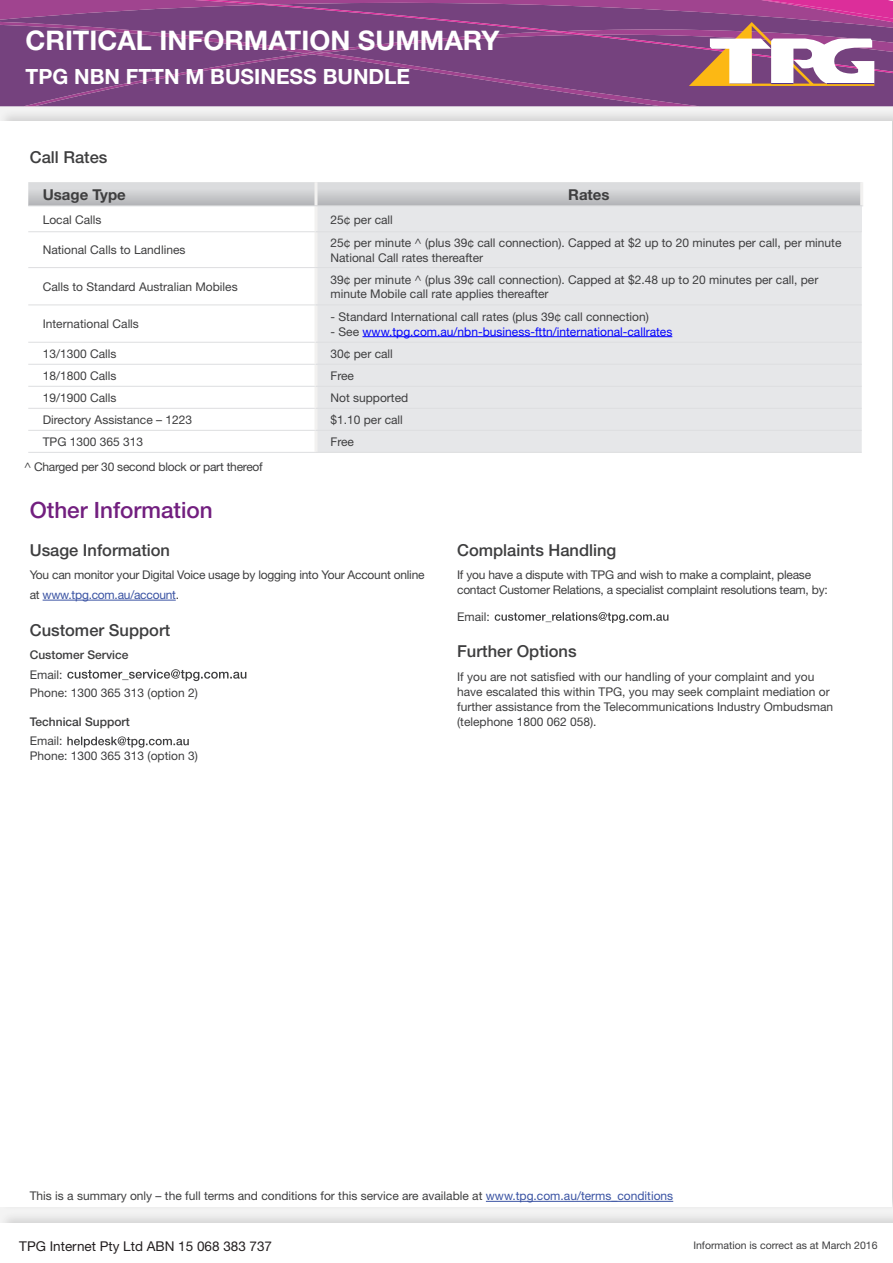
<style>
.page{position:relative;width:893px;height:1263px;background:#fff}
.page>*{position:absolute;margin:0;border:0;box-sizing:border-box;transform-origin:0 0}
.t1{font:700 27px "Helvetica Neue LT";color:#fff}
.Heading_1{font:500 22.5px "Helvetica Neue LT";color:#721f7f}
.t2{font:700 21px "Helvetica Neue LT";color:#fff}
.No_Spacing{font:500 16.5px "Helvetica Neue LT";color:#3e3e3f}
.List_Paragraph{font:500 16.5px "Helvetica Neue LT";color:#3e3e3f}
.t3{font:700 15px "Helvetica Neue";color:#3e3e3f}
.t4{font:13.5px "Helvetica Neue LT";color:#231f20}
.t5{font:12px/14.4px "Helvetica Neue";color:#3e3e3f}
.No_Spacing-2{font:12px/15px "Helvetica Neue LT";color:#3e3e3f}
.No_Spacing-3{font:12px/19.8px "Helvetica Neue LT";letter-spacing:-.02em;color:#3e3e3f}
.List_Paragraph-2{font:12px "Helvetica Neue LT";color:#3e3e3f}
.t6{font:12px "Helvetica Neue";color:#00f}
.No_Spacing-4{font:500 12px "Helvetica Neue LT";color:#3e3e3f}
.t7{font:10.5px "Helvetica Neue LT";color:#3e3e3f}
.s1{color:#3e3e3f}
.s2{color:#3a53a3}
</style>
<div class="page">
<div style="left:0;top:1211px;width:893px;height:52px;background:#231f20;opacity:.15"></div>
<div style="left:0;top:1223px;width:893px;height:40px;background:#fff"></div>
<svg style="left:0;top:0;width:893px;height:106px;background:#864e86"></svg>
<hr style="left:486px;top:1201px;width:187px;height:1px;background:#3a53a3">
<svg style="left:28px;top:182px;width:832px;height:23px;background:#cccdd0"></svg>
<div style="left:316px;top:206px;width:546px;height:26px;background:#e6e7e9"></div>
<svg style="left:28px;top:304px;width:286px;height:1px"></svg>
<div style="left:317px;top:232px;width:545px;height:220px;background:#e6e7e9"></div>
<hr style="left:314px;top:232px;width:3px;height:35px;background:#f2f1f0">
<hr style="left:28px;top:267px;width:288px;height:1px;background:#dddee0">
<hr style="left:28px;top:342px;width:288px;height:1px;background:#dddee0">
<hr style="left:28px;top:364px;width:288px;height:1px;background:#dddee0">
<hr style="left:28px;top:386px;width:288px;height:1px;background:#dddee0">
<hr style="left:28px;top:408px;width:288px;height:1px;background:#dddee0">
<hr style="left:28px;top:430px;width:288px;height:1px;background:#dddee0">
<hr style="left:28px;top:452px;width:288px;height:1px;background:#dddee0">
<hr style="left:314px;top:268px;width:3px;height:37px;background:#f2f1f0">
<hr style="left:314px;top:305px;width:3px;height:37px;background:#f2f1f0">
<hr style="left:314px;top:343px;width:3px;height:21px;background:#f2f1f0">
<hr style="left:314px;top:365px;width:3px;height:21px;background:#f2f1f0">
<hr style="left:314px;top:387px;width:3px;height:21px;background:#f2f1f0">
<hr style="left:314px;top:409px;width:3px;height:21px;background:#f2f1f0">
<hr style="left:314px;top:431px;width:3px;height:21px;background:#f2f1f0">
<hr style="left:316px;top:267px;width:546px;height:1px;background:#dddee0">
<hr style="left:316px;top:305px;width:546px;height:1px;background:#dddee0">
<hr style="left:316px;top:342px;width:546px;height:1px;background:#dddee0">
<hr style="left:316px;top:364px;width:546px;height:1px;background:#dddee0">
<hr style="left:316px;top:386px;width:546px;height:1px;background:#dddee0">
<hr style="left:316px;top:408px;width:546px;height:1px;background:#dddee0">
<hr style="left:316px;top:430px;width:546px;height:1px;background:#dddee0">
<hr style="left:316px;top:452px;width:546px;height:1px;background:#dddee0">
<hr style="left:28px;top:231px;width:288px;height:1px;background:#dddee0">
<hr style="left:314px;top:206px;width:3px;height:25px;background:#f2f1f0">
<hr style="left:314px;top:182px;width:3px;height:23px;background:#f2f1f0">
<hr style="left:316px;top:231px;width:546px;height:1px;background:#dddee0">
<hr style="left:28px;top:305px;width:288px;height:1px;background:#dddee0">
<hr style="left:860px;top:182px;width:3px;height:23px;background:#f2f1f0">
<hr style="left:28px;top:205px;width:288px;height:1px;background:#dddee0">
<hr style="left:316px;top:205px;width:547px;height:1px;background:#dddee0">
<hr style="left:362px;top:336px;width:310px;height:1px;background:#00f">
<hr style="left:43px;top:600px;width:133px;height:1px;background:#3a53a3">
<svg style="left:67px;top:669px;width:179px;height:12px"></svg>
<svg style="left:67px;top:736px;width:122px;height:12px"></svg>
<svg style="left:495px;top:612px;width:173px;height:11px"></svg>
<p class="t1" style="left:26px;top:23px;width:475px">CRITICAL INFORMATION SUMMARY</p>
<p class="t2" style="left:26px;top:63px;width:386px">TPG NBN FTTN M BUSINESS BUNDLE</p>
<p class="List_Paragraph" style="left:30px;top:147px;width:79px">Call Rates</p>
<p class="t3" style="left:43px;top:185px;width:85px">Usage Type</p>
<p class="t3" style="left:568px;top:185px;width:43px">Rates</p>
<p class="t5" style="left:43px;top:212px;width:60px">Local Calls</p>
<p class="t5" style="left:330px;top:212px;width:64px">25¢ per call</p>
<p class="t5" style="left:43px;top:243px;width:144px">National Calls to Landlines</p>
<p class="t5" style="left:330px;top:236px;width:512px">25¢ per minute ^ (plus 39¢ call connection). Capped at $2 up to 20 minutes per call, per minute<br>National Call rates thereafter</p>
<p class="t5" style="left:43px;top:279px;width:196px">Calls to Standard Australian Mobiles</p>
<p class="t5" style="left:330px;top:272px;width:489px">39¢ per minute ^ (plus 39¢ call connection). Capped at $2.48 up to 20 minutes per call, per minute Mobile call rate applies thereafter</p>
<p class="t5" style="left:43px;top:317px;width:98px">International Calls</p>
<p class="t5" style="left:330px;top:309px;width:320px">- Standard International call rates (plus 39¢ call connection)</p>
<p class="t6" style="left:330px;top:324px;width:343px"><span class="s1">- See</span> www.tpg.com.au/nbn-business-fttn/international-callrates</p>
<p class="t5" style="left:43px;top:346px;width:75px">13/1300 Calls</p>
<p class="t5" style="left:330px;top:346px;width:64px">30¢ per call</p>
<p class="t5" style="left:43px;top:368px;width:75px">18/1800 Calls</p>
<p class="t5" style="left:330px;top:368px;width:25px">Free</p>
<p class="t5" style="left:43px;top:390px;width:75px">19/1900 Calls</p>
<p class="t5" style="left:330px;top:390px;width:79px">Not supported</p>
<p class="t5" style="left:43px;top:412px;width:151px">Directory Assistance – 1223</p>
<p class="t5" style="left:330px;top:412px;width:74px">$1.10 per call</p>
<p class="t5" style="left:43px;top:434px;width:102px">TPG 1300 365 313</p>
<p class="t5" style="left:330px;top:434px;width:25px">Free</p>
<p class="No_Spacing-3" style="left:24px;top:456px;width:240px">^ Charged per 30 second block or part thereof</p>
<p class="Heading_1" style="left:30px;top:497px;width:184px">Other Information</p>
<p class="No_Spacing" style="left:30px;top:540px;width:142px">Usage Information</p>
<p class="No_Spacing-3" style="left:30px;top:565px;width:396px">You can monitor your Digital Voice usage by logging into Your Account online at <span class="s2">www.tpg.com.au/account</span>.</p>
<p class="No_Spacing" style="left:30px;top:620px;width:142px">Customer Support</p>
<p class="No_Spacing-4" style="left:30px;top:648px;width:100px">Customer Service</p>
<p class="No_Spacing-2" style="left:30px;top:666px;width:34px">Email:</p>
<p class="No_Spacing-2" style="left:30px;top:684px;width:170px">Phone: 1300 365 313 (option 2)</p>
<p class="No_Spacing-4" style="left:30px;top:715px;width:102px">Technical Support</p>
<p class="No_Spacing-2" style="left:30px;top:733px;width:34px">Email:</p>
<p class="No_Spacing-2" style="left:30px;top:748px;width:170px">Phone: 1300 365 313 (option 3)</p>
<p class="No_Spacing" style="left:457px;top:540px;width:161px">Complaints Handling</p>
<p class="No_Spacing-3" style="left:457px;top:567px;width:372px;line-height:15px">If you have a dispute with TPG and wish to make a complaint, please contact Customer Relations, a specialist complaint resolutions team, by:</p>
<p class="No_Spacing-2" style="left:457px;top:609px;width:34px">Email:</p>
<p class="No_Spacing" style="left:457px;top:642px;width:121px">Further Options</p>
<p class="No_Spacing-2" style="left:457px;top:669px;width:378px">If you are not satisfied with our handling of your complaint and you have escalated this within TPG, you may seek complaint mediation or further assistance from the Telecommunications Industry Ombudsman (telephone 1800 062 058).</p>
<p class="List_Paragraph-2" style="left:30px;top:1189px;width:645px">This is a summary only – the full terms and conditions for this service are available at <span class="s2">www.tpg.com.au/terms_conditions</span></p>
<p class="t4" style="left:19px;top:1238px;width:254px">TPG Internet Pty Ltd ABN 15 068 383 737</p>
<p class="t7" style="left:693px;top:1239px;width:186px">Information is correct as at March 2016</p>
</div>
